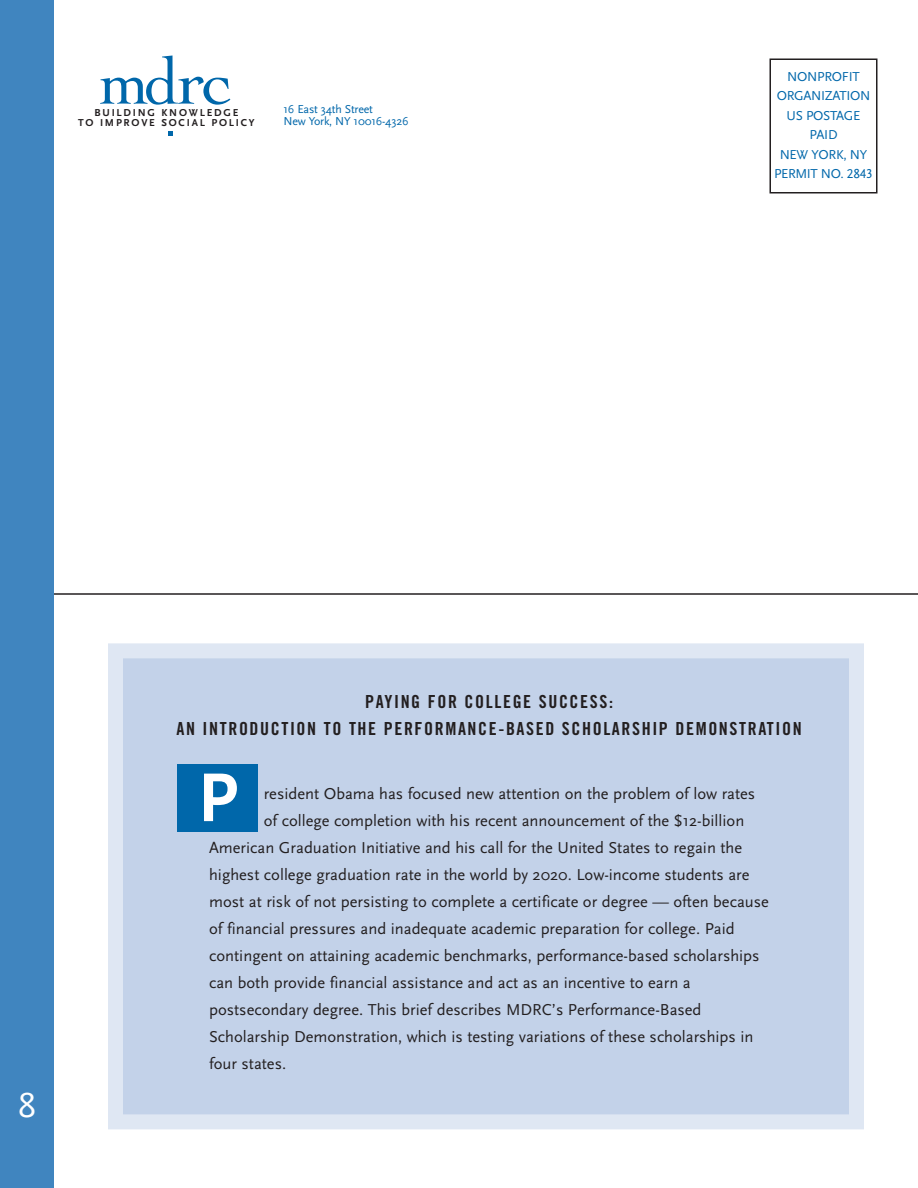
<style>
.page{position:relative;width:918px;height:1188px;background:#fff}
.page>*{position:absolute;margin:0;border:0;box-sizing:border-box;transform-origin:0 0}
.t1{font:700 72px "Scala Sans";color:#fff}
.t2{font:67.5px "Cochin";color:#0067aa;scale:.95 1}
.t3{font:36px "Scala Sans";color:#fff}
.t4{font:18px/27px "Trade Gothic Bold Cond Twenty";letter-spacing:.09em;color:#231f20;text-align:center}
.t5{font:16.5px "Scala Sans";color:#231f20}
.t6{font:13.5px/19.5px "Scala Sans";letter-spacing:-.025em;color:#0067aa;text-align:center}
.t7{font:12px "Scala Sans";letter-spacing:-.015em;color:#0067aa}
.t8{font:700 10.5px/10.5px "Scala Sans";letter-spacing:.17em;color:#231f20;text-align:center}
.s1{font-family:"Scala Sans Caps"}
</style>
<div class="page">
<hr style="left:0;top:593px;width:918px;height:2px;background:#231f20">
<div style="left:0;top:0;width:54px;height:1188px;background:#4085bf"></div>
<svg style="left:168px;top:131px;width:4px;height:4px"></svg>
<div style="left:770px;top:59px;width:108px;height:135px;border:2px solid #231f20"></div>
<div style="left:772px;top:62px;width:103px;height:128px;background:#fff"></div>
<div style="left:116px;top:651px;width:740px;height:471px;background:#c3d2e9"></div>
<div style="left:108px;top:643px;width:756px;height:486px;border:15px solid #dfe7f3"></div>
<div style="left:177px;top:764px;width:81px;height:68px;background:#0067aa"></div>
<h2 class="t2" style="left:100px;top:43px;width:142px">mdrc</h2>
<p class="t8" style="left:78px;top:107px;width:178px">BUILDING KNOWLEDGE<br>TO IMPROVE SOCIAL POLICY</p>
<p class="t7" style="left:284px;top:102px;width:91px">16 East 34th Street</p>
<p class="t7" style="left:284px;top:114px;width:127px">New York, NY 10016-4326</p>
<p class="t6" style="left:774px;top:66px;width:100px">NONPROFIT<br>ORGANIZATION<br>US POSTAGE<br>PAID<br>NEW YORK, NY<br>PERMIT NO. <span class="s1">2843</span></p>
<h3 class="t3" style="left:18px;top:1084px;width:19px">8</h3>
<p class="t4" style="left:176px;top:689px;width:627px">PAYING FOR COLLEGE SUCCESS:<br>AN INTRODUCTION TO THE PERFORMANCE-BASED SCHOLARSHIP DEMONSTRATION</p>
<h1 class="t1" style="left:198px;top:754px;width:42px">P</h1>
<p class="t5" style="left:264px;top:783px;width:493px">resident Obama has focused new attention on the problem of low rates</p>
<p class="t5" style="left:264px;top:810px;width:482px">of college completion with his recent announcement of the $12-billion</p>
<p class="t5" style="left:209px;top:837px;width:535px">American Graduation Initiative and his call for the United States to regain the</p>
<p class="t5" style="left:209px;top:864px;width:542px">highest college graduation rate in the world by 2020. Low-income students are</p>
<p class="t5" style="left:209px;top:891px;width:561px">most at risk of not persisting to complete a certificate or degree — often because</p>
<p class="t5" style="left:209px;top:918px;width:527px">of financial pressures and inadequate academic preparation for college. Paid</p>
<p class="t5" style="left:209px;top:945px;width:552px">contingent on attaining academic benchmarks, performance-based scholarships</p>
<p class="t5" style="left:209px;top:972px;width:483px">can both provide financial assistance and act as an incentive to earn a</p>
<p class="t5" style="left:209px;top:999px;width:494px">postsecondary degree. This brief describes MDRC’s Performance-Based</p>
<p class="t5" style="left:209px;top:1026px;width:546px">Scholarship Demonstration, which is testing variations of these scholarships in</p>
<p class="t5" style="left:209px;top:1053px;width:79px">four states.</p>
</div>
